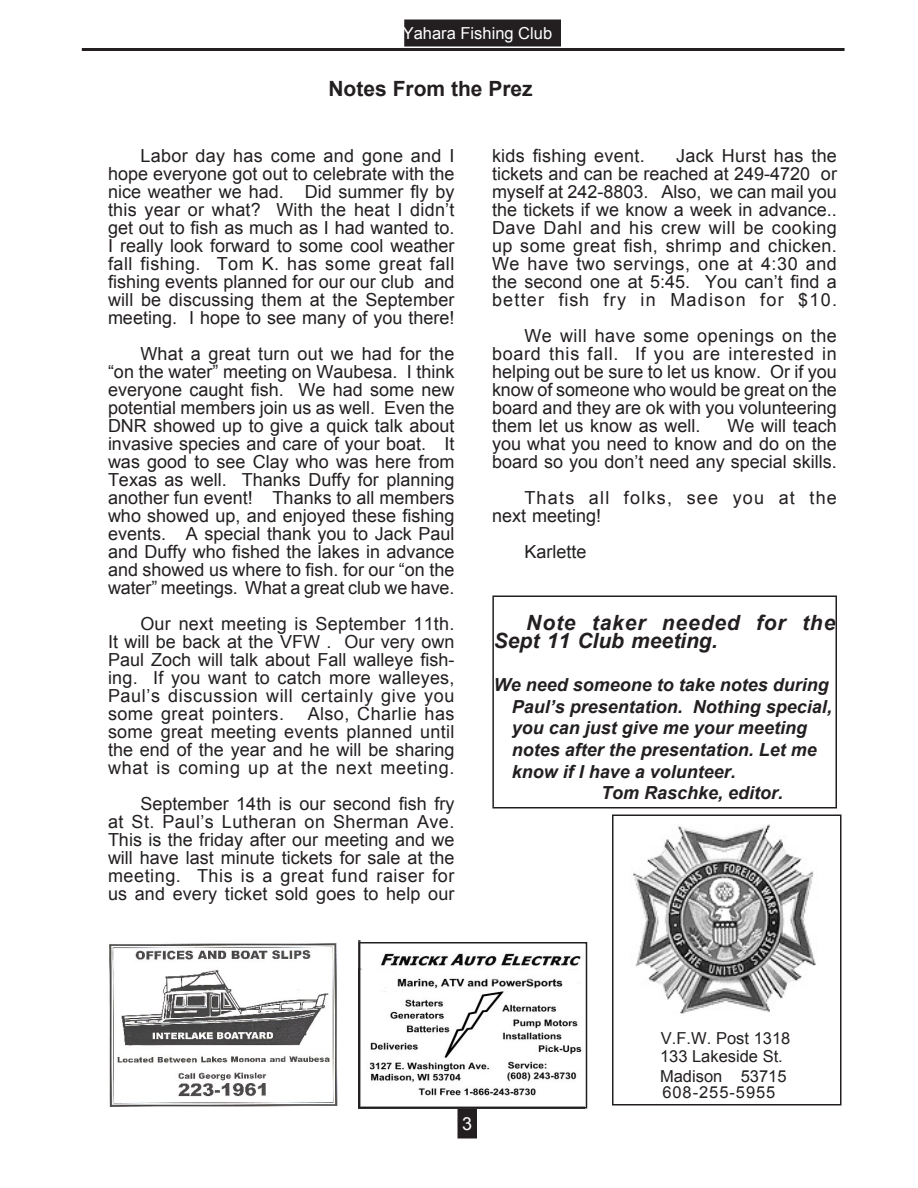
<style>
.page{position:relative;width:918px;height:1188px;background:#fff}
.page>*{position:absolute;margin:0;border:0;box-sizing:border-box;transform-origin:0 0}
.t1{font:italic 700 21px/18px "Arial";letter-spacing:.04em;color:#231f20}
.t2{font:700 21px "Arial";color:#231f20}
.t3{font:18px/18px "Arial";color:#231f20;text-align:justify}
.t4{font:italic 700 18px "Arial";color:#231f20}
.t5{font:18px/18px "Arial";letter-spacing:.07em;color:#231f20}
.t6{font:18px "Arial";letter-spacing:.02em;color:#231f20}
.t7{font:18px "Arial";color:#fff}
.t8{font:16.5px/18px "Arial";color:#231f20}
.t9{font:16.5px "Arial";color:#fff}
.t10{font:16.5px "Arial";letter-spacing:.055em;color:#231f20}
</style>
<div class="page">
<div style="left:612px;top:814px;width:230px;height:292px;border:2px solid #231f20"></div>
<hr style="left:82px;top:48px;width:763px;height:3px;background:#231f20">
<div style="left:405px;top:20px;width:155px;height:26px;background:#231f20"></div>
<div style="left:458px;top:1108px;width:18px;height:30px;background:#231f20"></div>
<div style="left:458px;top:1107px;width:19px;height:31px;border:2px solid #231f20"></div>
<img style="left:633px;top:824px;width:183px;height:190px">
<img style="left:358px;top:940px;width:224px;height:156px">
<div style="left:358px;top:942px;width:229px;height:166px;border:2px solid #231f20"></div>
<img style="left:109px;top:943px;width:229px;height:164px">
<div style="left:492px;top:596px;width:345px;height:213px;border:2px solid #231f20"></div>
<p class="t9" style="left:403px;top:22px;width:151px">Yahara Fishing Club</p>
<p class="t2" style="left:328px;top:75px;width:206px">Notes From the Prez</p>
<p class="t3" style="left:108px;top:147px;width:348px;text-indent:32px">Labor day has come and gone and I hope everyone got out to celebrate with the nice weather we had. Did summer fly by this year or what? With the heat I didn’t get out to fish as much as I had wanted to.<br>I really look forward to some cool weather fall fishing. Tom K. has some great fall fishing events planned for our our club and will be discussing them at the September meeting. I hope to see many of you there!</p>
<p class="t3" style="left:108px;top:345px;width:348px;text-indent:32px">What a great turn out we had for the “on the water” meeting on Waubesa. I think everyone caught fish. We had some new potential members join us as well. Even the DNR showed up to give a quick talk about invasive species and care of your boat. It was good to see Clay who was here from Texas as well. Thanks Duffy for planning another fun event! Thanks to all members who showed up, and enjoyed these fishing events. A special thank you to Jack Paul and Duffy who fished the lakes in advance and showed us where to fish. for our “on the water” meetings. What a great club we have.</p>
<p class="t3" style="left:108px;top:615px;width:348px;text-indent:32px">Our next meeting is September 11th.<br>It will be back at the VFW . Our very own Paul Zoch will talk about Fall walleye fish&shy;ing. If you want to catch more walleyes, Paul’s discussion will certainly give you some great pointers.</p>
<p class="t3" style="left:108px;top:705px;width:348px;text-indent:200px">Also, Charlie has some great meeting events planned until the end of the year and he will be sharing what is coming up at the next meeting.</p>
<p class="t3" style="left:108px;top:795px;width:348px;text-indent:32px">September 14th is our second fish fry at St. Paul’s Lutheran on Sherman Ave.<br>This is the friday after our meeting and we will have last minute tickets for sale at the meeting. This is a great fund raiser for us and every ticket sold goes to help our</p>
<p class="t6" style="left:492px;top:144px;width:154px">kids fishing event.</p>
<p class="t3" style="left:492px;top:147px;width:347px;text-indent:184px">Jack Hurst has the tickets and can be reached at 249-4720 or myself at 242-8803. Also, we can mail you the tickets if we know a week in advance..<br>Dave Dahl and his crew will be cooking up some great fish, shrimp and chicken.<br>We have two servings, one at 4:30 and the second one at 5:45. You can’t find a better fish fry in Madison for $10.</p>
<p class="t3" style="left:492px;top:327px;width:347px;text-indent:32px">We will have some openings on the board this fall. If you are interested in helping out be sure to let us know. Or if you know of someone who would be great on the board and they are ok with you volunteering them let us know as well.</p>
<p class="t3" style="left:492px;top:417px;width:346px;text-indent:236px">We will teach you what you need to know and do on the board so you don’t need any special skills.</p>
<p class="t5" style="left:492px;top:489px;width:346px;text-indent:32px">Thats all folks, see you at the next meeting!</p>
<p class="t3" style="left:524px;top:543px;width:64px">Karlette</p>
<p class="t1" style="left:494px;top:614px;width:343px;text-indent:32px">Note taker needed for the<br>Sept 11 Club meeting.</p>
<p class="t4" style="left:494px;top:673px;width:337px">We need someone to take notes during</p>
<p class="t4" style="left:512px;top:694px;width:322px">Paul’s presentation. Nothing special,</p>
<p class="t4" style="left:512px;top:716px;width:297px">you can just give me your meeting</p>
<p class="t4" style="left:512px;top:738px;width:307px">notes after the presentation. Let me</p>
<p class="t4" style="left:512px;top:759px;width:226px">know if I have a volunteer.</p>
<p class="t4" style="left:601px;top:781px;width:184px">Tom Raschke, editor.</p>
<p class="t7" style="left:462px;top:1112px;width:12px">3</p>
<p class="t8" style="left:660px;top:1029px;width:132px">V.F.W. Post 1318<br>133 Lakeside St.</p>
<p class="t8" style="left:660px;top:1067px;width:128px">Madison 53715</p>
<p class="t10" style="left:662px;top:1081px;width:115px">608-255-5955</p>
</div>
